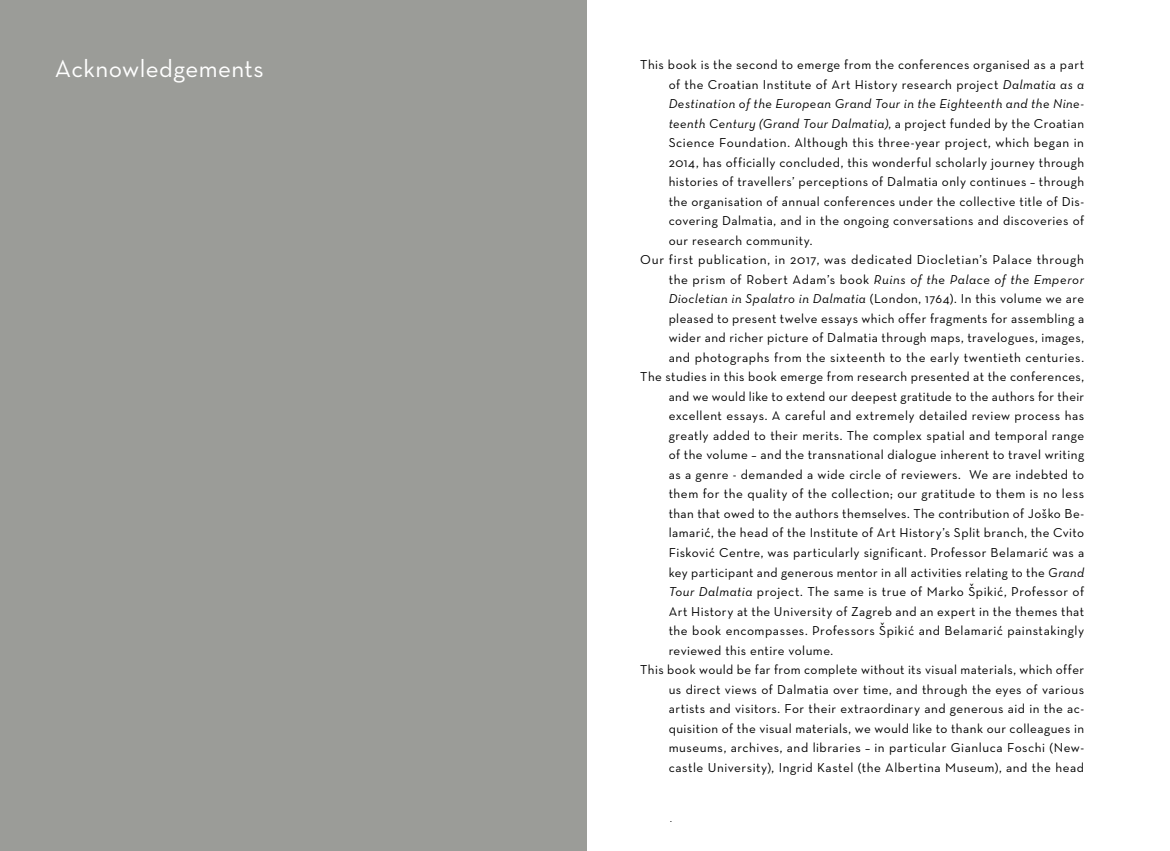
<style>
.page{position:relative;width:1170px;height:851px;background:#fff}
.page>*{position:absolute;margin:0;border:0;box-sizing:border-box;transform-origin:0 0}
.t1{font:500 25px "Neutra Text CE";letter-spacing:.015em;color:#fff}
.t2{font:500 13.12px "Neutra Text CE";letter-spacing:.035em;color:#000}
.t3{font:italic 500 13.12px "Neutra Text CE";letter-spacing:.035em;color:#000}
.t4{font:8px "Neutra Text Demi SC";color:#000}
.s1{font-style:italic}
.s2{font-style:normal}
</style>
<div class="page">
<div style="left:0;top:0;width:583px;height:850px;background:#9b9c98"></div>
<hr style="left:583px;top:0;width:3px;height:850px;background:#9b9c98">
<h1 class="t1" style="left:55px;top:54px;width:210px">Acknowledgements</h1>
<p class="t2" style="left:640px;top:57px;width:445px">This book is the second to emerge from the conferences organised as a part</p>
<p class="t2" style="left:668px;top:76px;width:417px">of the Croatian Institute of Art History research project <span class="s1">Dalmatia as a</span></p>
<p class="t3" style="left:668px;top:96px;width:417px">Destination of the European Grand Tour in the Eighteenth and the Nine-</p>
<p class="t3" style="left:668px;top:115px;width:417px">teenth Century (Grand Tour Dalmatia)<span class="s2">, a project funded by the Croatian</span></p>
<p class="t2" style="left:668px;top:135px;width:417px">Science Foundation. Although this three-year project, which began in</p>
<p class="t2" style="left:668px;top:154px;width:417px">2014, has officially concluded, this wonderful scholarly journey through</p>
<p class="t2" style="left:668px;top:174px;width:417px">histories of travellers’ perceptions of Dalmatia only continues – through</p>
<p class="t2" style="left:668px;top:193px;width:417px">the organisation of annual conferences under the collective title of Dis-</p>
<p class="t2" style="left:668px;top:213px;width:417px">covering Dalmatia, and in the ongoing conversations and discoveries of</p>
<p class="t2" style="left:668px;top:232px;width:145px">our research community.</p>
<p class="t2" style="left:640px;top:252px;width:445px">Our first publication, in 2017, was dedicated Diocletian’s Palace through</p>
<p class="t3" style="left:668px;top:271px;width:417px"><span class="s2">the prism of Robert Adam’s book</span> Ruins of the Palace of the Emperor</p>
<p class="t2" style="left:668px;top:291px;width:417px"><span class="s1">Diocletian in Spalatro in Dalmatia</span> (London, 1764). In this volume we are</p>
<p class="t2" style="left:668px;top:310px;width:417px">pleased to present twelve essays which offer fragments for assembling a</p>
<p class="t2" style="left:668px;top:330px;width:417px">wider and richer picture of Dalmatia through maps, travelogues, images,</p>
<p class="t2" style="left:668px;top:349px;width:417px">and photographs from the sixteenth to the early twentieth centuries.</p>
<p class="t2" style="left:640px;top:369px;width:445px">The studies in this book emerge from research presented at the conferences,</p>
<p class="t2" style="left:668px;top:388px;width:417px">and we would like to extend our deepest gratitude to the authors for their</p>
<p class="t2" style="left:668px;top:408px;width:417px">excellent essays. A careful and extremely detailed review process has</p>
<p class="t2" style="left:668px;top:427px;width:417px">greatly added to their merits. The complex spatial and temporal range</p>
<p class="t2" style="left:668px;top:447px;width:417px">of the volume – and the transnational dialogue inherent to travel writing</p>
<p class="t2" style="left:668px;top:466px;width:417px">as a genre - demanded a wide circle of reviewers. We are indebted to</p>
<p class="t2" style="left:668px;top:486px;width:417px">them for the quality of the collection; our gratitude to them is no less</p>
<p class="t2" style="left:668px;top:505px;width:417px">than that owed to the authors themselves. The contribution of Joško Be-</p>
<p class="t2" style="left:668px;top:525px;width:417px">lamarić, the head of the Institute of Art History’s Split branch, the Cvito</p>
<p class="t2" style="left:668px;top:544px;width:417px">Fisković Centre, was particularly significant. Professor Belamarić was a</p>
<p class="t2" style="left:668px;top:564px;width:417px">key participant and generous mentor in all activities relating to the <span class="s1">Grand</span></p>
<p class="t2" style="left:668px;top:583px;width:417px"><span class="s1">Tour Dalmatia</span> project. The same is true of Marko Špikić, Professor of</p>
<p class="t2" style="left:668px;top:603px;width:417px">Art History at the University of Zagreb and an expert in the themes that</p>
<p class="t2" style="left:668px;top:622px;width:417px">the book encompasses. Professors Špikić and Belamarić painstakingly</p>
<p class="t2" style="left:668px;top:642px;width:166px">reviewed this entire volume.</p>
<p class="t2" style="left:640px;top:661px;width:445px">This book would be far from complete without its visual materials, which offer</p>
<p class="t2" style="left:668px;top:681px;width:417px">us direct views of Dalmatia over time, and through the eyes of various</p>
<p class="t2" style="left:668px;top:700px;width:417px">artists and visitors. For their extraordinary and generous aid in the ac-</p>
<p class="t2" style="left:668px;top:720px;width:417px">quisition of the visual materials, we would like to thank our colleagues in</p>
<p class="t2" style="left:668px;top:739px;width:417px">museums, archives, and libraries – in particular Gianluca Foschi (New-</p>
<p class="t2" style="left:668px;top:759px;width:417px">castle University), Ingrid Kastel (the Albertina Museum), and the head</p>
<p class="t4" style="left:670px;top:814px;width:3px">.</p>
</div>
